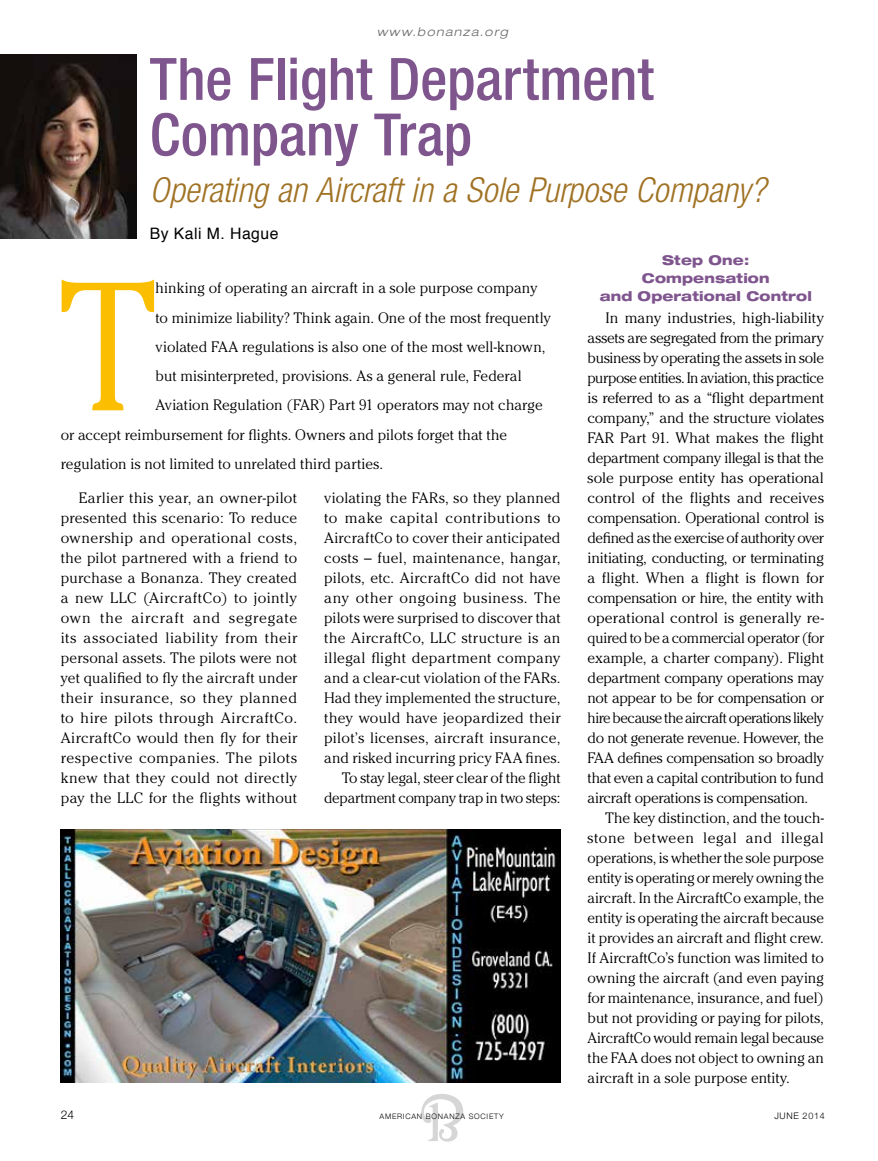
<style>
.page{position:relative;width:878px;height:1161px;background:#fff}
.page>*{position:absolute;margin:0;border:0;box-sizing:border-box;transform-origin:0 0}
.t1{font:300 181.5px "Cheltenham";color:#fbbe00;scale:.95 1}
.t2{font:500 condensed 58.5px/55.5px "Helvetica Neue";color:#7f558e}
.t3{font:italic 300 condensed 34.5px "Helvetica Neue";letter-spacing:.005em;color:#a07224}
.t4{font:15.75px "Helvetica";letter-spacing:.03em;color:#000}
.t5{font:300 15px/20px "Cheltenham";letter-spacing:.01em;color:#000;text-align:justify}
.t6{font:800 expanded 13.5px/18.3px "Helvetica Neue";letter-spacing:.01em;color:#7f558e;text-align:center}
.t7{font:italic 300 expanded 12px "Helvetica Neue";letter-spacing:.12em;color:#686869}
.t8{font:300 12px "Helvetica Neue";color:#000}
.t9{font:300 9px "Helvetica Neue";letter-spacing:.075em;color:#000}
.t10{font:300 7.5px "Helvetica Neue";letter-spacing:.1em;color:#000}
</style>
<div class="page">
<svg style="left:421px;top:1094px;width:42px;height:48px"></svg>
<img style="left:0;top:54px;width:136px;height:184px">
<img style="left:61px;top:830px;width:499px;height:253px">
<p class="t7" style="left:377px;top:25px;width:133px">www.bonanza.org</p>
<h2 class="t2" style="left:150px;top:51px;width:505px">The Flight Department<br>Company Trap</h2>
<h3 class="t3" style="left:150px;top:170px;width:617px">Operating an Aircraft in a Sole Purpose Company?</h3>
<p class="t4" style="left:150px;top:222px;width:130px">By Kali M. Hague</p>
<h1 class="t1" style="left:61px;top:243px;width:100px">T</h1>
<p class="t5" style="left:156px;top:278px;width:383px">hinking of operating an aircraft in a sole purpose company</p>
<p class="t6" style="left:599px;top:250px;width:213px">Step One:<br>Compensation<br>and Operational Control</p>
<p class="t5" style="left:587px;top:307px;width:238px;text-indent:18px">In many industries, high-liability assets are segregated from the primary business by operating the assets in sole purpose entities. In aviation, this practice is referred to as a “flight department company,” and the structure violates FAR Part 91. What makes the flight department company illegal is that the sole purpose entity has operational control of the flights and receives compensation. Operational control is defined as the exercise of authority over initiating, conducting, or terminating a flight. When a flight is flown for compensation or hire, the entity with operational control is generally re&shy;quired to be a commercial operator (for example, a charter company). Flight department company operations may not appear to be for compensation or hire because the aircraft operations likely do not generate revenue. However, the FAA defines compensation so broadly that even a capital contribution to fund aircraft operations is compensation.</p>
<p class="t5" style="left:587px;top:808px;width:238px;text-indent:18px">The key distinction, and the touch&shy;stone between legal and illegal operations, is whether the sole purpose entity is operating or merely owning the aircraft. In the AircraftCo example, the entity is operating the aircraft because it provides an aircraft and flight crew.<br>If AircraftCo’s function was limited to owning the aircraft (and even paying for maintenance, insurance, and fuel) but not providing or paying for pilots, AircraftCo would remain legal because the FAA does not object to owning an aircraft in a sole purpose entity.</p>
<p class="t5" style="left:156px;top:307px;width:397px">to minimize liability? Think again. One of the most frequently</p>
<p class="t5" style="left:156px;top:337px;width:391px">violated FAA regulations is also one of the most well-known,</p>
<p class="t5" style="left:156px;top:366px;width:367px">but misinterpreted, provisions. As a general rule, Federal</p>
<p class="t5" style="left:156px;top:395px;width:388px">Aviation Regulation (FAR) Part 91 operators may not charge</p>
<p class="t5" style="left:61px;top:424px;width:448px">or accept reimbursement for flights. Owners and pilots forget that the</p>
<p class="t5" style="left:61px;top:454px;width:324px">regulation is not limited to unrelated third parties.</p>
<p class="t5" style="left:61px;top:488px;width:238px;text-indent:18px">Earlier this year, an owner-pilot presented this scenario: To reduce ownership and operational costs, the pilot partnered with a friend to purchase a Bonanza. They created a new LLC (AircraftCo) to jointly own the aircraft and segregate its associated liability from their personal assets. The pilots were not yet qualified to fly the aircraft under their insurance, so they planned to hire pilots through AircraftCo.<br>AircraftCo would then fly for their respective companies. The pilots knew that they could not directly pay the LLC for the flights without</p>
<p class="t5" style="left:324px;top:488px;width:238px;text-align:right">violating the FARs, so they planned to make capital contributions to AircraftCo to cover their anticipated costs – fuel, maintenance, hangar, pilots, etc. AircraftCo did not have any other ongoing business. The pilots were surprised to discover that the AircraftCo, LLC structure is an illegal flight department company and a clear-cut violation of the FARs.<br>Had they implemented the structure, they would have jeopardized their pilot’s licenses, aircraft insurance, and risked incurring pricy FAA fines.<br>To stay legal, steer clear of the flight department company trap in two steps:</p>
<p class="t8" style="left:61px;top:1107px;width:15px">24</p>
<p class="t10" style="left:379px;top:1111px;width:126px">AMERICAN BONANZA SOCIETY</p>
<p class="t9" style="left:774px;top:1110px;width:52px">JUNE 2014</p>
</div>
